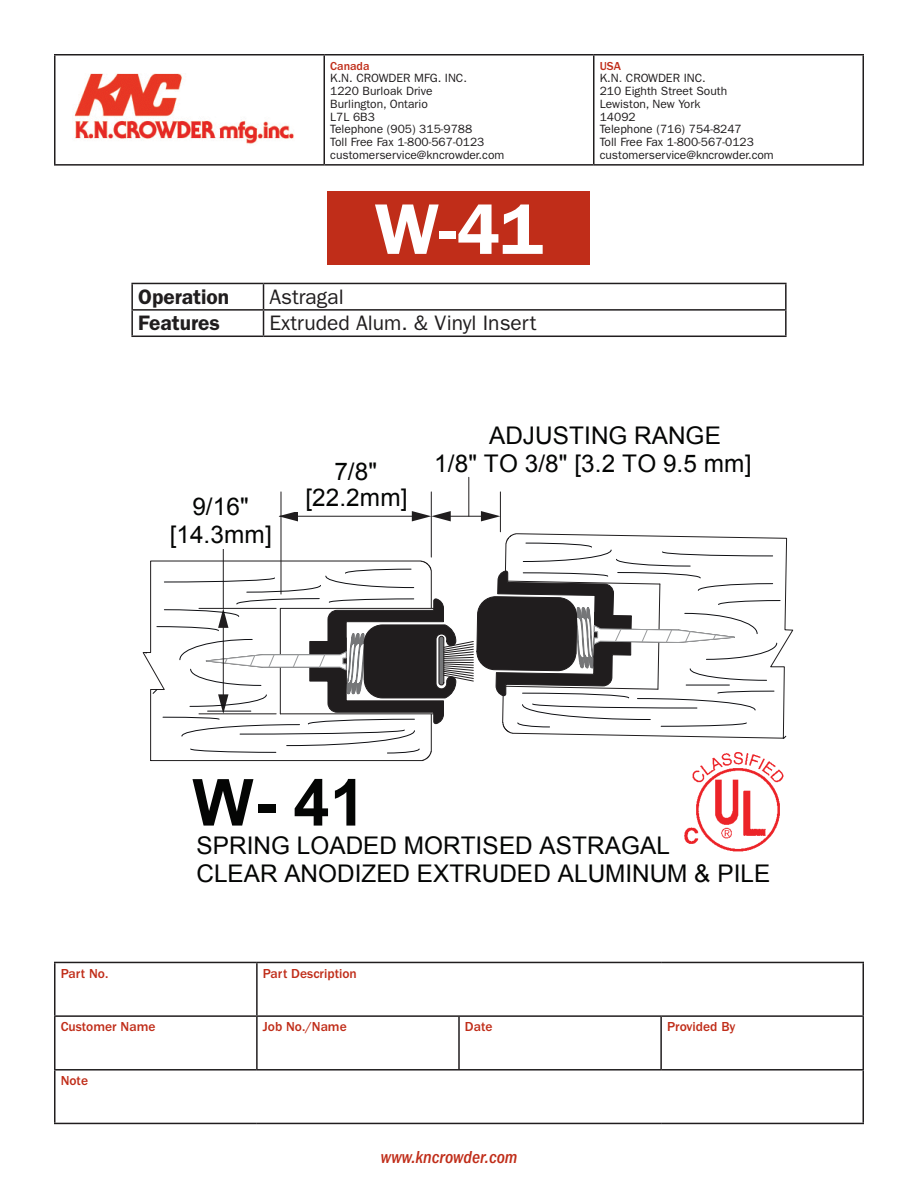
<style>
.page{position:relative;width:918px;height:1188px;background:#fff}
.page>*{position:absolute;margin:0;border:0;box-sizing:border-box;transform-origin:0 0}
.t1{font:600 72px "ITC Franklin Gothic Std";color:#fff}
.t2{font:700 64.95px "Arial";color:#040504}
.t3{font:24.3px/27.9px "Arial";color:#040504;text-align:center}
.t4{font:21px "ITC Franklin Gothic Std";color:#201d1e}
.t5{font:600 21px "ITC Franklin Gothic Std";color:#201d1e}
.t6{font:italic 500 condensed 18px "ITC Franklin Gothic Std";color:#c02d19}
.t7{font:500 13.5px "ITC Franklin Gothic Std";color:#c02d19}
.t8{font:12px/12.8px "ITC Franklin Gothic Std";color:#201d1e}
.t9{font:500 12px "ITC Franklin Gothic Std";color:#c02d19}
</style>
<div class="page">
<hr style="left:54px;top:962px;width:203px;height:1px;background:#201d1e">
<hr style="left:54px;top:963px;width:2px;height:52px;background:#201d1e">
<hr style="left:257px;top:962px;width:202px;height:1px;background:#201d1e">
<hr style="left:256px;top:963px;width:2px;height:52px;background:#201d1e">
<hr style="left:459px;top:962px;width:202px;height:1px;background:#201d1e">
<hr style="left:661px;top:962px;width:203px;height:1px;background:#201d1e">
<hr style="left:862px;top:963px;width:2px;height:52px;background:#201d1e">
<hr style="left:54px;top:1015px;width:203px;height:2px;background:#201d1e">
<hr style="left:54px;top:1017px;width:2px;height:52px;background:#201d1e">
<hr style="left:257px;top:1015px;width:202px;height:2px;background:#201d1e">
<hr style="left:256px;top:1017px;width:2px;height:52px;background:#201d1e">
<hr style="left:459px;top:1015px;width:202px;height:2px;background:#201d1e">
<hr style="left:458px;top:1017px;width:2px;height:52px;background:#201d1e">
<hr style="left:661px;top:1015px;width:203px;height:2px;background:#201d1e">
<hr style="left:660px;top:1017px;width:2px;height:52px;background:#201d1e">
<hr style="left:862px;top:1017px;width:2px;height:52px;background:#201d1e">
<hr style="left:54px;top:1069px;width:203px;height:2px;background:#201d1e">
<hr style="left:54px;top:1071px;width:2px;height:52px;background:#201d1e">
<hr style="left:257px;top:1069px;width:202px;height:2px;background:#201d1e">
<hr style="left:459px;top:1069px;width:202px;height:2px;background:#201d1e">
<hr style="left:661px;top:1069px;width:203px;height:2px;background:#201d1e">
<hr style="left:862px;top:1071px;width:2px;height:52px;background:#201d1e">
<hr style="left:54px;top:1123px;width:203px;height:1px;background:#201d1e">
<hr style="left:257px;top:1123px;width:202px;height:1px;background:#201d1e">
<hr style="left:459px;top:1123px;width:202px;height:1px;background:#201d1e">
<hr style="left:661px;top:1123px;width:203px;height:1px;background:#201d1e">
<hr style="left:54px;top:54px;width:270px;height:2px;background:#201d1e">
<hr style="left:54px;top:56px;width:2px;height:108px;background:#201d1e">
<hr style="left:324px;top:54px;width:270px;height:2px;background:#201d1e">
<hr style="left:323px;top:56px;width:2px;height:108px;background:#201d1e">
<hr style="left:594px;top:54px;width:270px;height:2px;background:#201d1e">
<hr style="left:593px;top:56px;width:1px;height:108px;background:#201d1e">
<hr style="left:862px;top:56px;width:2px;height:108px;background:#201d1e">
<hr style="left:54px;top:164px;width:270px;height:2px;background:#201d1e">
<hr style="left:324px;top:164px;width:270px;height:2px;background:#201d1e">
<hr style="left:594px;top:164px;width:270px;height:2px;background:#201d1e">
<img style="left:74px;top:73px;width:220px;height:71px">
<div style="left:328px;top:191px;width:262px;height:74px;background:#c02d19"></div>
<hr style="left:131px;top:283px;width:133px;height:1px;background:#201d1e">
<hr style="left:131px;top:284px;width:2px;height:25px;background:#201d1e">
<hr style="left:264px;top:283px;width:523px;height:1px;background:#201d1e">
<hr style="left:785px;top:284px;width:2px;height:25px;background:#201d1e">
<hr style="left:131px;top:309px;width:133px;height:2px;background:#201d1e">
<hr style="left:131px;top:311px;width:2px;height:25px;background:#201d1e">
<hr style="left:264px;top:309px;width:523px;height:2px;background:#201d1e">
<svg style="left:263px;top:284px;width:1px;height:52px"></svg>
<hr style="left:785px;top:311px;width:2px;height:25px;background:#201d1e">
<hr style="left:131px;top:336px;width:133px;height:1px;background:#201d1e">
<hr style="left:264px;top:336px;width:523px;height:1px;background:#201d1e">
<img style="left:684px;top:753px;width:100px;height:99px">
<svg style="left:505px;top:533px;width:289px;height:108px"></svg>
<svg style="left:142px;top:652px;width:290px;height:109px"></svg>
<hr style="left:431px;top:492px;width:1px;height:65px;background:#201d1e">
<svg style="left:279px;top:511px;width:19px;height:10px"></svg>
<hr style="left:280px;top:516px;width:132px;height:1px;background:#201d1e">
<div style="left:290px;top:484px;width:102px;height:28px;background:#fff"></div>
<hr style="left:500px;top:492px;width:1px;height:40px;background:#201d1e">
<svg style="left:412px;top:511px;width:39px;height:10px"></svg>
<svg style="left:481px;top:511px;width:19px;height:10px"></svg>
<hr style="left:450px;top:516px;width:32px;height:1px;background:#201d1e">
<hr style="left:469px;top:477px;width:1px;height:39px;background:#201d1e">
<hr style="left:281px;top:492px;width:1px;height:102px;background:#201d1e">
<svg style="left:145px;top:543px;width:642px;height:210px"></svg>
<p class="t9" style="left:330px;top:59px;width:41px">Canada</p>
<p class="t8" style="left:330px;top:72px;width:176px">K.N. CROWDER MFG. INC.<br>1220 Burloak Drive<br>Burlington, Ontario<br>L7L 6B3<br>Telephone (905) 315-9788<br>Toll Free Fax 1-800-567-0123 customerservice@kncrowder.com</p>
<h1 class="t1" style="left:375px;top:187px;width:170px">W-41</h1>
<h3 class="t5" style="left:138px;top:284px;width:93px">Operation</h3>
<h3 class="t4" style="left:270px;top:285px;width:76px">Astragal</h3>
<h3 class="t5" style="left:138px;top:311px;width:83px">Features</h3>
<h3 class="t4" style="left:270px;top:311px;width:268px">Extruded Alum. &amp; Vinyl Insert</h3>
<p class="t9" style="left:600px;top:59px;width:23px">USA</p>
<p class="t8" style="left:600px;top:72px;width:176px">K.N. CROWDER INC.<br>210 Eighth Street South<br>Lewiston, New York<br>14092<br>Telephone (716) 754-8247<br>Toll Free Fax 1-800-567-0123 customerservice@kncrowder.com</p>
<h3 class="t3" style="left:170px;top:493px;width:104px">9/16" [14.3mm]</h3>
<h3 class="t3" style="left:306px;top:459px;width:104px;line-height:26.2px">7/8" [22.2mm]</h3>
<h3 class="t3" style="left:434px;top:421px;width:319px;text-align:left;text-indent:55px">ADJUSTING RANGE<br>1/8" TO 3/8" [3.2 TO 9.5 mm]</h3>
<h2 class="t2" style="left:192px;top:760px;width:175px">W- 41</h2>
<h3 class="t3" style="left:196px;top:832px;width:575px;text-align:left">SPRING LOADED MORTISED ASTRAGAL<br>CLEAR ANODIZED EXTRUDED ALUMINUM &amp; PILE</h3>
<p class="t7" style="left:61px;top:966px;width:49px">Part No.</p>
<p class="t7" style="left:263px;top:966px;width:95px">Part Description</p>
<p class="t7" style="left:61px;top:1019px;width:96px">Customer Name</p>
<p class="t7" style="left:263px;top:1019px;width:85px">Job No./Name</p>
<p class="t7" style="left:465px;top:1019px;width:29px">Date</p>
<p class="t7" style="left:667px;top:1019px;width:70px">Provided By</p>
<p class="t7" style="left:61px;top:1073px;width:29px">Note</p>
<h3 class="t6" style="left:381px;top:1147px;width:138px">www.kncrowder.com</h3>
</div>
